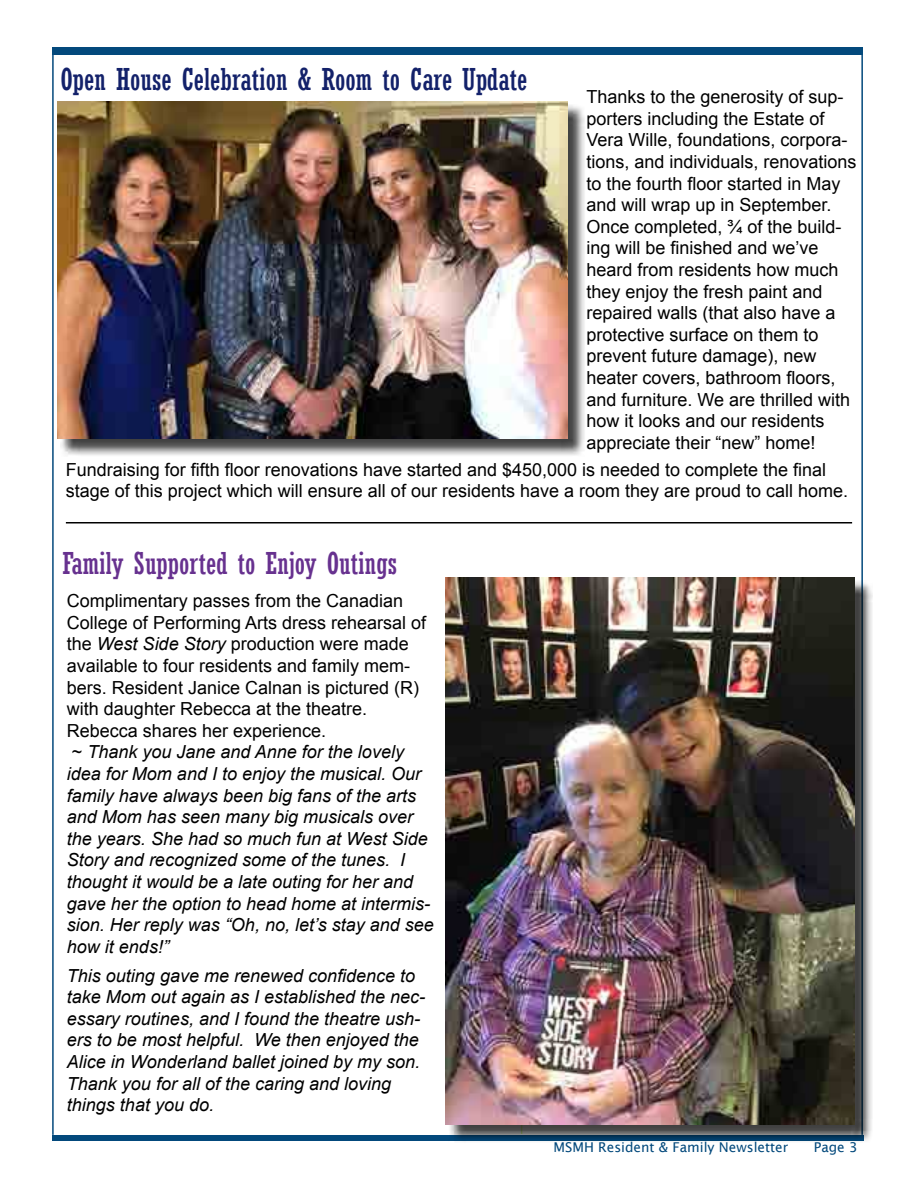
<style>
.page{position:relative;width:918px;height:1188px;background:#fff}
.page>*{position:absolute;margin:0;border:0;box-sizing:border-box;transform-origin:0 0}
.t1{font:condensed 30px "Rockwell";color:#13216a}
.t2{font:condensed 30px "Rockwell";color:#67318f}
.t3{font:italic 18px/21.6px "Arial";color:#000}
.t4{font:18px/21.6px "Arial";color:#000}
.t5{font:13.5px "Lucida Sans";color:#03497c}
.s1{font-style:normal}
</style>
<div class="page">
<div style="left:53px;top:48px;width:810px;height:7px;background:#03497c"></div>
<div style="left:52px;top:1135px;width:812px;height:5px;background:#03497c"></div>
<hr style="left:52px;top:53px;width:2px;height:1082px;background:#03497c">
<hr style="left:861px;top:53px;width:2px;height:1082px;background:#03497c">
<div style="left:60px;top:104px;width:526px;height:353px;background:#000;opacity:.75"></div>
<img style="left:57px;top:102px;width:511px;height:336px">
<div style="left:448px;top:580px;width:425px;height:564px;background:#000;opacity:.75"></div>
<img style="left:446px;top:577px;width:409px;height:548px">
<hr style="left:66px;top:522px;width:786px;height:2px;background:#000">
<h1 class="t1" style="left:60px;top:62px;width:469px">Open House Celebration &amp; Room to Care Update</h1>
<p class="t4" style="left:586px;top:86px;width:272px">Thanks to the generosity of sup&shy;porters including the Estate of<br>Vera Wille, foundations, corpora&shy;tions, and individuals, renovations to the fourth floor started in May and will wrap up in September.<br>Once completed, ¾ of the build&shy;ing will be finished and we’ve heard from residents how much they enjoy the fresh paint and repaired walls (that also have a protective surface on them to prevent future damage), new heater covers, bathroom floors, and furniture. We are thrilled with how it looks and our residents appreciate their “new” home!</p>
<p class="t4" style="left:66px;top:459px;width:784px">Fundraising for fifth floor renovations have started and $450,000 is needed to complete the final stage of this project which will ensure all of our residents have a room they are proud to call home.</p>
<h1 class="t2" style="left:63px;top:546px;width:336px">Family Supported to Enjoy Outings</h1>
<p class="t3" style="left:67px;top:590px;width:368px"><span class="s1">Complimentary passes from the Canadian College of Performing Arts dress rehearsal of the</span> West Side Story <span class="s1">production were made available to four residents and family mem&shy;bers. Resident Janice Calnan is pictured (R) with daughter Rebecca at the theatre.<br>Rebecca shares her experience.<br>~</span> Thank you Jane and Anne for the lovely idea for Mom and I to enjoy the musical. Our family have always been big fans of the arts and Mom has seen many big musicals over the years. She had so much fun at West Side Story and recognized some of the tunes. I thought it would be a late outing for her and gave her the option to head home at intermis&shy;sion. Her reply was “Oh, no, let’s stay and see how it ends!”</p>
<p class="t3" style="left:67px;top:965px;width:360px">This outing gave me renewed confidence to take Mom out again as I established the nec&shy;essary routines, and I found the theatre ush&shy;ers to be most helpful. We then enjoyed the Alice in Wonderland ballet joined by my son.<br>Thank you for all of the caring and loving things that you do.</p>
<p class="t5" style="left:554px;top:1140px;width:236px">MSMH Resident &amp; Family Newsletter</p>
<p class="t5" style="left:814px;top:1140px;width:45px">Page 3</p>
</div>
